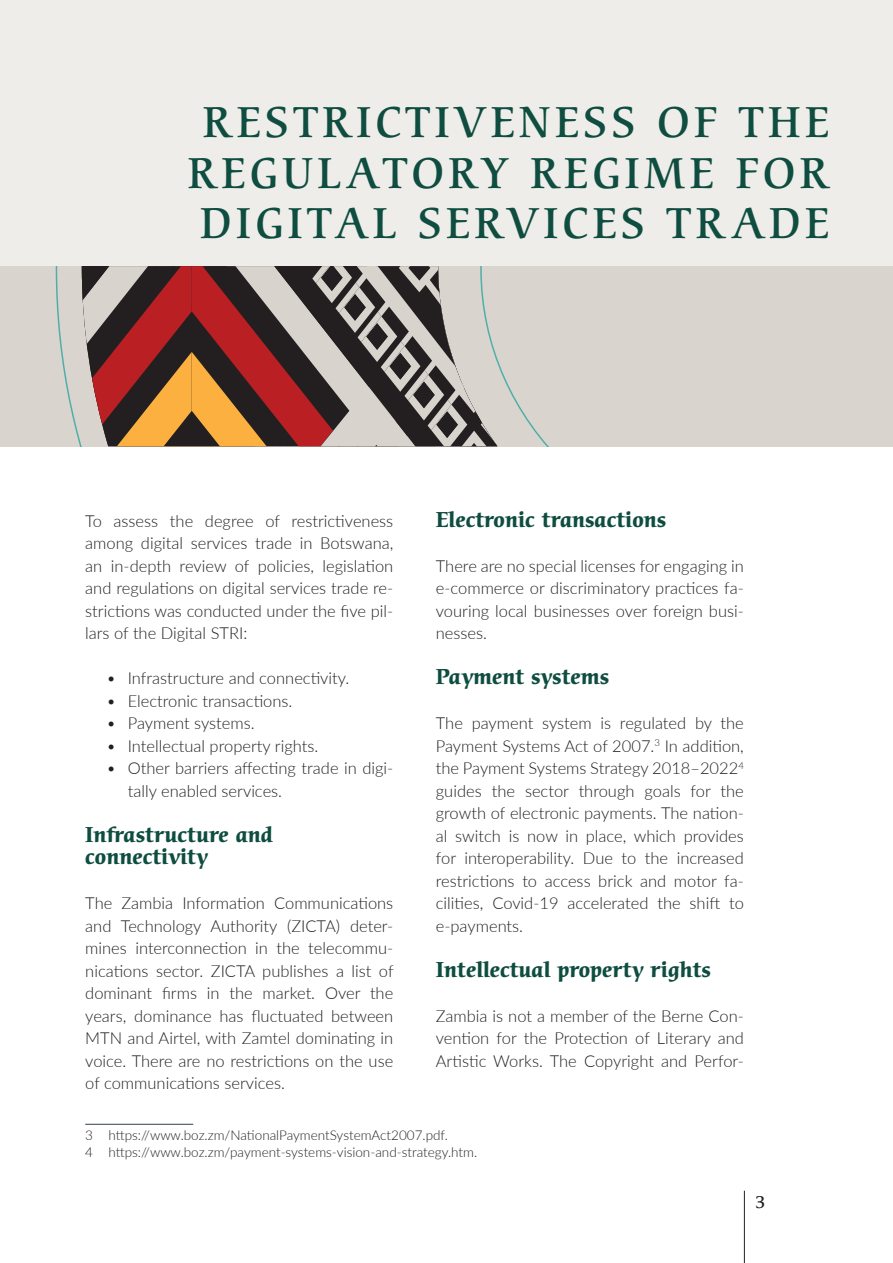
<style>
.page{position:relative;width:893px;height:1263px;background:#fff}
.page>*{position:absolute;margin:0;border:0;box-sizing:border-box;transform-origin:0 0}
.t1{font:500 42px/50.4px "Cerigo Std";letter-spacing:.1em;color:#0e4d3f;text-align:center}
._02_Head_2_copy{font:700 21px/22.5px "Cerigo Std";color:#0e4d3f}
._00_Body_text{font:300 16.5px/22.5px "Lato";color:#231f20;text-align:justify}
.t2{font:500 16.5px "Cerigo Std";color:#231f20}
._06_Footnote{font:300 13.5px "Lato";color:#231f20}
</style>
<div class="page">
<div style="left:0;top:0;width:893px;height:446px;background:#eeedea"></div>
<div style="left:0;top:266px;width:893px;height:180px;background:#dad4ce"></div>
<svg style="left:56px;top:266px;width:492px;height:180px"></svg>
<hr style="left:744px;top:1191px;width:1px;height:72px;background:#231f20">
<hr style="left:85px;top:1124px;width:108px;height:1px;background:#2f3d52">
<p class="t1" style="left:187px;top:99px;width:643px">RESTRICTIVENESS OF THE<br>REGULATORY REGIME FOR<br>DIGITAL SERVICES TRADE</p>
<p class="_00_Body_text" style="left:85px;top:509px;width:310px">To assess the degree of restrictiveness among digital services trade in Botswana, an in-depth review of policies, legislation and regulations on digital services trade re&shy;strictions was conducted under the five pil&shy;lars of the Digital STRI:</p>
<p class="_00_Body_text" style="left:107px;top:666px;width:244px">• Infrastructure and connectivity.</p>
<p class="_00_Body_text" style="left:107px;top:689px;width:187px">• Electronic transactions.</p>
<p class="_00_Body_text" style="left:107px;top:711px;width:150px">• Payment systems.</p>
<p class="_00_Body_text" style="left:107px;top:734px;width:213px">• Intellectual property rights.</p>
<p class="_00_Body_text" style="left:128px;top:756px;width:267px;text-indent:-21px">• Other barriers affecting trade in digi&shy;tally enabled services.</p>
<p class="_02_Head_2_copy" style="left:85px;top:823px;width:189px">Infrastructure and connectivity</p>
<p class="_00_Body_text" style="left:85px;top:891px;width:310px">The Zambia Information Communications and Technology Authority (ZICTA) deter&shy;mines interconnection in the telecommu&shy;nications sector. ZICTA publishes a list of dominant firms in the market. Over the years, dominance has fluctuated between MTN and Airtel, with Zamtel dominating in voice. There are no restrictions on the use of communications services.</p>
<p class="_02_Head_2_copy" style="left:436px;top:508px;width:232px">Electronic transactions</p>
<p class="_00_Body_text" style="left:436px;top:554px;width:310px">There are no special licenses for engaging in e-commerce or discriminatory practices fa&shy;vouring local businesses over foreign busi&shy;nesses.</p>
<p class="_02_Head_2_copy" style="left:436px;top:666px;width:175px">Payment systems</p>
<p class="_00_Body_text" style="left:436px;top:711px;width:310px">The payment system is regulated by the Payment Systems Act of 2007.<sup>3</sup> In addition, the Payment Systems Strategy 2018–2022<sup>4 </sup>guides the sector through goals for the growth of electronic payments. The nation&shy;al switch is now in place, which provides for interoperability. Due to the increased restrictions to access brick and motor fa&shy;cilities, Covid-19 accelerated the shift to e-payments.</p>
<p class="_02_Head_2_copy" style="left:436px;top:958px;width:276px">Intellectual property rights</p>
<p class="_00_Body_text" style="left:436px;top:1004px;width:310px">Zambia is not a member of the Berne Con&shy;vention for the Protection of Literary and Artistic Works. The Copyright and Perfor-</p>
<p class="_06_Footnote" style="left:85px;top:1126px;width:364px">3 https://www.boz.zm/NationalPaymentSystemAct2007.pdf.</p>
<p class="_06_Footnote" style="left:85px;top:1142px;width:393px">4 https://www.boz.zm/payment-systems-vision-and-strategy.htm.</p>
<p class="t2" style="left:755px;top:1193px;width:12px">3</p>
</div>
